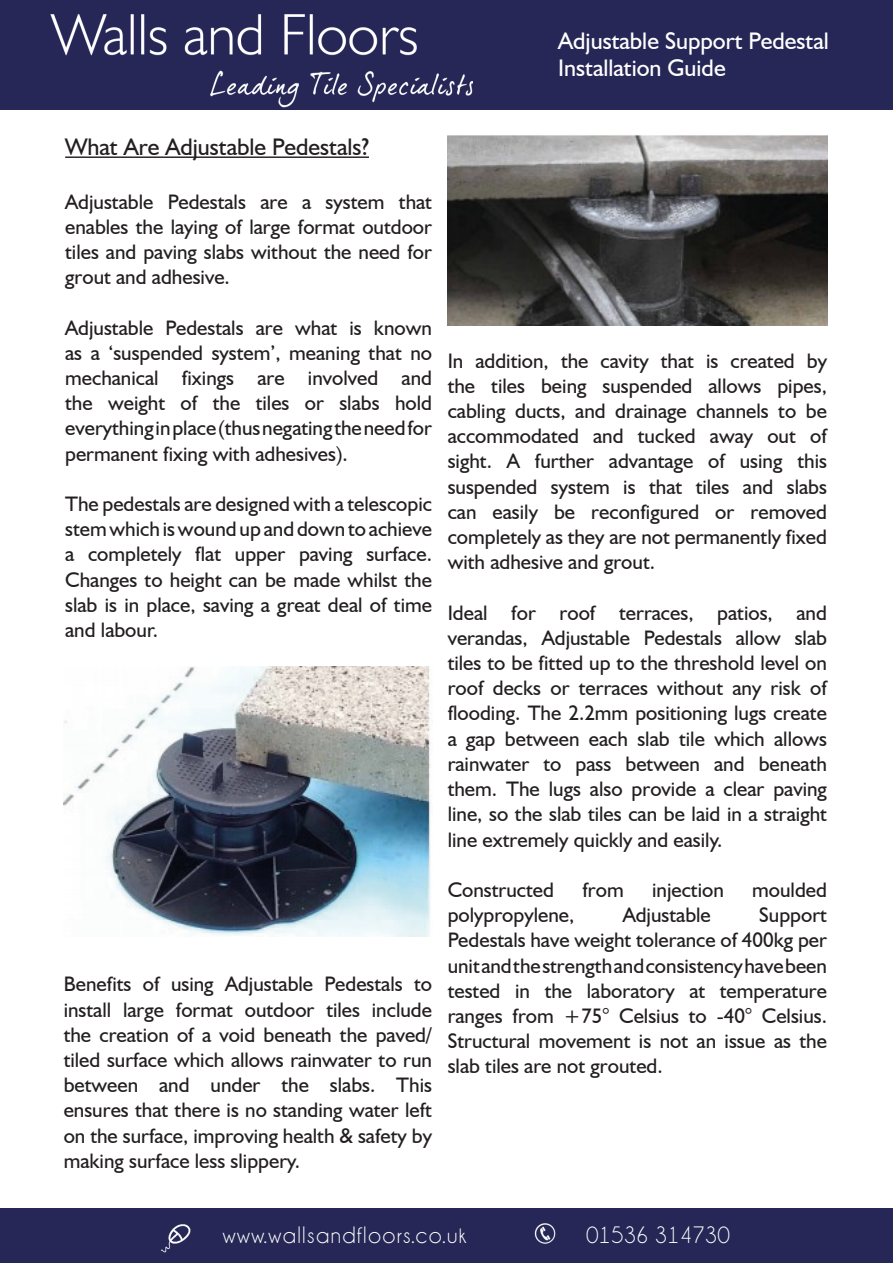
<style>
.page{position:relative;width:893px;height:1263px;background:#fff}
.page>*{position:absolute;margin:0;border:0;box-sizing:border-box;transform-origin:0 0}
.t1{font:24px "Humanist 521 BT";color:#fff}
.t2{font:24px "Humanist 521 BT";color:#231f20}
.t3{font:24px "Champagne&Limousines";letter-spacing:.06em;color:#fff}
.t4{font:24px "Champagne&Limousines";color:#fff}
.t5{font:21px/25.2px "Humanist 521 BT";color:#231f20;text-align:justify}
</style>
<div class="page">
<div style="left:0;top:0;width:893px;height:109px;background:#262756"></div>
<img style="left:50px;top:14px;width:422px;height:94px">
<div style="left:0;top:1209px;width:893px;height:54px;background:#262756"></div>
<img style="left:534px;top:1223px;width:22px;height:21px">
<img style="left:161px;top:1224px;width:30px;height:29px">
<hr style="left:65px;top:156px;width:304px;height:2px;background:#231f20">
<img style="left:64px;top:666px;width:367px;height:270px">
<img style="left:447px;top:135px;width:381px;height:190px">
<p class="t1" style="left:558px;top:26px;width:272px">Adjustable Support Pedestal</p>
<p class="t1" style="left:558px;top:53px;width:169px">Installation Guide</p>
<p class="t2" style="left:65px;top:132px;width:305px">What Are Adjustable Pedestals?</p>
<p class="t5" style="left:65px;top:188px;width:368px">Adjustable Pedestals are a system that enables the laying of large format outdoor tiles and paving slabs without the need for grout and adhesive.</p>
<p class="t5" style="left:65px;top:314px;width:368px">Adjustable Pedestals are what is known as a ‘suspended system’, meaning that no mechanical fixings are involved and the weight of the tiles or slabs hold everything in place (thus negating the need for permanent fixing with adhesives).</p>
<p class="t5" style="left:65px;top:491px;width:368px">The pedestals are designed with a telescopic stem which is wound up and down to achieve a completely flat upper paving surface.<br>Changes to height can be made whilst the slab is in place, saving a great deal of time and labour.</p>
<p class="t5" style="left:64px;top:971px;width:370px">Benefits of using Adjustable Pedestals to install large format outdoor tiles include the creation of a void beneath the paved/ tiled surface which allows rainwater to run between and under the slabs. This ensures that there is no standing water left on the surface, improving health &amp; safety by making surface less slippery.</p>
<p class="t5" style="left:448px;top:347px;width:381px">In addition, the cavity that is created by the tiles being suspended allows pipes, cabling ducts, and drainage channels to be accommodated and tucked away out of sight. A further advantage of using this suspended system is that tiles and slabs can easily be reconfigured or removed completely as they are not permanently fixed with adhesive and grout.</p>
<p class="t5" style="left:448px;top:599px;width:381px">Ideal for roof terraces, patios, and verandas, Adjustable Pedestals allow slab tiles to be fitted up to the threshold level on roof decks or terraces without any risk of flooding. The 2.2mm positioning lugs create a gap between each slab tile which allows rainwater to pass between and beneath them. The lugs also provide a clear paving line, so the slab tiles can be laid in a straight line extremely quickly and easily.</p>
<p class="t5" style="left:448px;top:877px;width:108px">Constructed</p>
<p class="t5" style="left:582px;top:877px;width:43px">from</p>
<p class="t5" style="left:652px;top:877px;width:73px">injection</p>
<p class="t5" style="left:752px;top:877px;width:76px">moulded</p>
<p class="t5" style="left:448px;top:902px;width:128px">polypropylene,</p>
<p class="t5" style="left:623px;top:902px;width:90px">Adjustable</p>
<p class="t5" style="left:448px;top:902px;width:381px;text-indent:312px">Support Pedestals have weight tolerance of 400kg per unit and the strength and consistency have been tested in the laboratory at temperature ranges from +75° Celsius to -40° Celsius.<br>Structural movement is not an issue as the slab tiles are not grouted.</p>
<p class="t3" style="left:223px;top:1222px;width:245px">www.wallsandfloors.co.uk</p>
<p class="t4" style="left:586px;top:1222px;width:145px">01536 314730</p>
</div>
